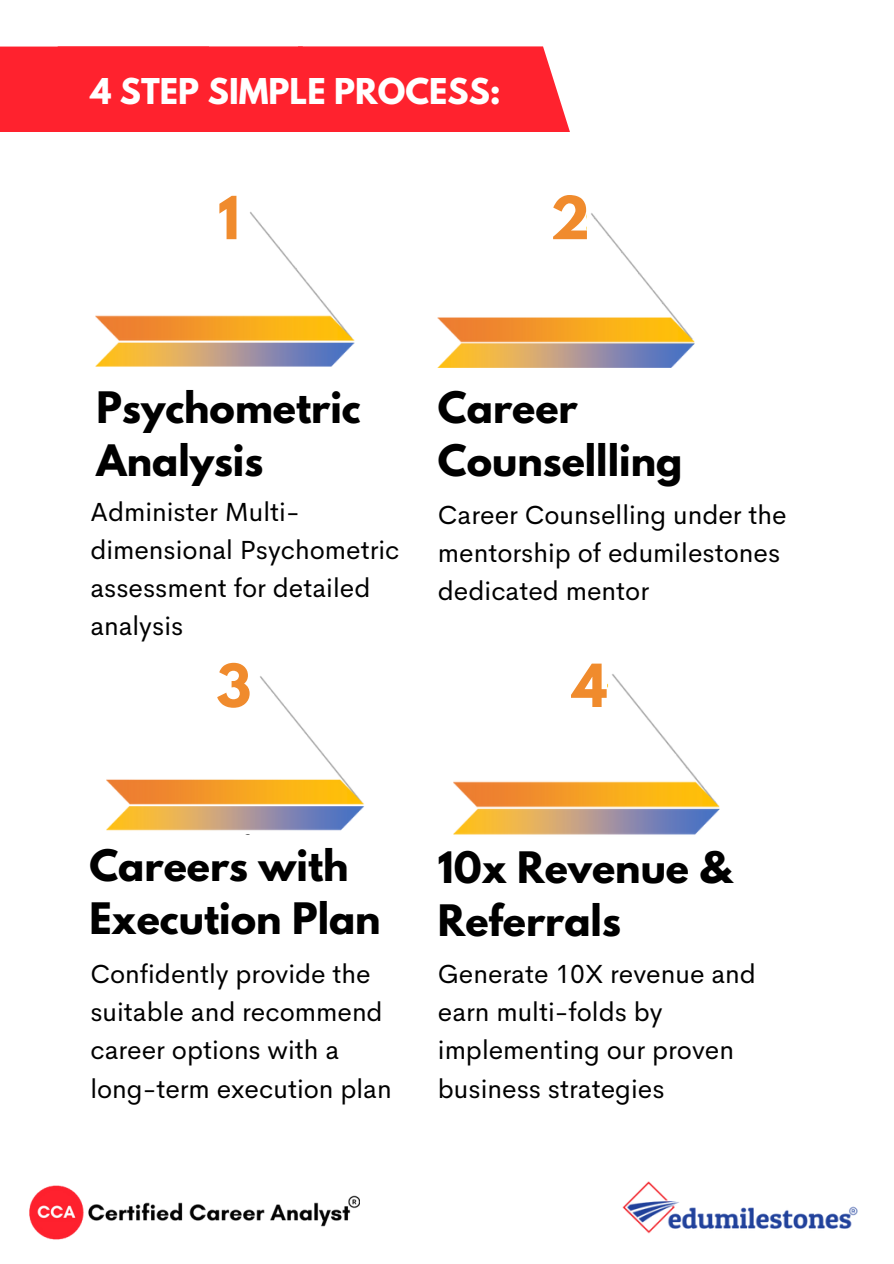
<style>
.page{position:relative;width:894px;height:1264px;background:#fff}
.page>*{position:absolute;margin:0;border:0;box-sizing:border-box;transform-origin:0 0}
.t1{font:700 52.5px "League Spartan";color:#f08b2d}
.t2{font:700 38.4px/52.8px "League Spartan";color:#000}
.t3{font:700 31.5px "League Spartan";color:#fff}
.t4{font:26.25px/38.2px "Cerebri Sans";color:#000}
</style>
<div class="page">
<img style="left:95px;top:211px;width:260px;height:156px">
<img style="left:437px;top:213px;width:258px;height:155px">
<img style="left:107px;top:676px;width:257px;height:155px">
<img style="left:453px;top:674px;width:267px;height:161px">
<div style="left:151px;top:153px;width:94px;height:81px;background:#fff"></div>
<div style="left:492px;top:153px;width:94px;height:81px;background:#fff"></div>
<div style="left:513px;top:629px;width:94px;height:80px;background:#fff"></div>
<div style="left:163px;top:647px;width:93px;height:80px;background:#fff"></div>
<div style="left:0;top:47px;width:570px;height:85px;background:#ff222e"></div>
<img style="left:622px;top:1181px;width:236px;height:53px">
<img style="left:29px;top:1185px;width:331px;height:55px">
<p class="t3" style="left:90px;top:75px;width:412px">4 STEP SIMPLE PROCESS:</p>
<p class="t1" style="left:218px;top:192px;width:23px">1</p>
<p class="t1" style="left:550px;top:192px;width:41px">2</p>
<p class="t2" style="left:97px;top:386px;width:265px">Psychometric<br>Analysis</p>
<h2 class="t2" style="left:438px;top:386px;width:246px">Career<br>Counsellling</h2>
<h1 class="t4" style="left:90px;top:492px;width:310px">Administer Multi&shy;dimensional Psychometric assessment for detailed analysis</h1>
<p class="t4" style="left:438px;top:495px;width:350px">Career Counselling under the mentorship of edumilestones dedicated mentor</p>
<p class="t1" style="left:216px;top:659px;width:36px">3</p>
<p class="t1" style="left:572px;top:659px;width:37px">4</p>
<p class="t2" style="left:89px;top:843px;width:293px">Careers with<br>Execution Plan</p>
<h1 class="t2" style="left:438px;top:846px;width:295px">10x Revenue &amp;<br>Referrals</h1>
<p class="t4" style="left:90px;top:954px;width:303px">Confidently provide the suitable and recommend career options with a long-term execution plan</p>
<h1 class="t4" style="left:438px;top:954px;width:319px">Generate 10X revenue and earn multi-folds by implementing our proven business strategies</h1>
</div>
